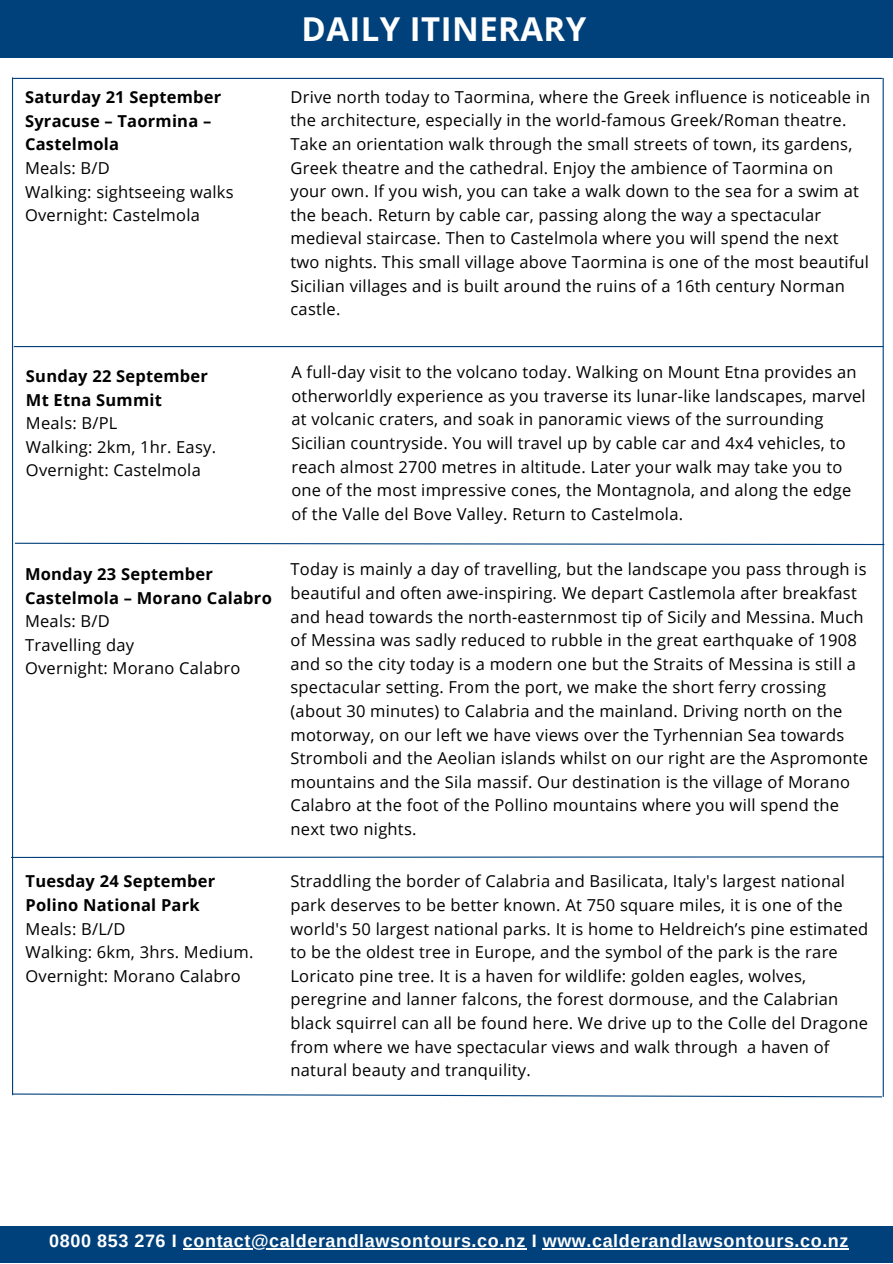
<style>
.page{position:relative;width:893px;height:1264px;background:#fff}
.page>*{position:absolute;margin:0;border:0;box-sizing:border-box;transform-origin:0 0}
.t1{font:700 32.85px "Open Sans";letter-spacing:.015em;color:#fff}
.t2{font:700 18px "Arimo";letter-spacing:.03em;color:#fff}
.t3{font:16.5px/23.5px "Open Sans";letter-spacing:.015em;color:#000}
.t4{font:700 16.5px/23.5px "Open Sans";letter-spacing:.015em;color:#000}
</style>
<div class="page">
<div style="left:0;top:0;width:892px;height:57px;background:#00417b"></div>
<hr style="left:13px;top:78px;width:869px;height:1px;background:#00417b">
<hr style="left:14px;top:346px;width:869px;height:1px;background:#00417b">
<hr style="left:12px;top:77px;width:1px;height:1018px;background:#00417b">
<hr style="left:882px;top:78px;width:1px;height:1018px;background:#00417b">
<div style="left:0;top:1226px;width:892px;height:36px;background:#00417b"></div>
<svg style="left:11px;top:855px;width:873px;height:3px"></svg>
<svg style="left:12px;top:1092px;width:871px;height:5px"></svg>
<svg style="left:14px;top:542px;width:871px;height:3px"></svg>
<hr style="left:183px;top:1248px;width:343px;height:1px;background:#fff">
<hr style="left:542px;top:1248px;width:307px;height:1px;background:#fff">
<p class="t4" style="left:25px;top:85px;width:198px">Saturday 21 September</p>
<p class="t4" style="left:25px;top:109px;width:188px">Syracuse – Taormina –<br>Castelmola</p>
<p class="t3" style="left:25px;top:156px;width:86px">Meals: B/D</p>
<p class="t3" style="left:25px;top:179px;width:210px">Walking: sightseeing walks</p>
<p class="t3" style="left:25px;top:203px;width:176px">Overnight: Castelmola</p>
<p class="t1" style="left:301px;top:6px;width:286px">DAILY ITINERARY</p>
<p class="t3" style="left:290px;top:85px;width:581px">Drive north today to Taormina, where the Greek influence is noticeable in the architecture, especially in the world-famous Greek/Roman theatre.<br>Take an orientation walk through the small streets of town, its gardens, Greek theatre and the cathedral. Enjoy the ambience of Taormina on your own. If you wish, you can take a walk down to the sea for a swim at the beach. Return by cable car, passing along the way a spectacular medieval staircase. Then to Castelmola where you will spend the next two nights. This small village above Taormina is one of the most beautiful Sicilian villages and is built around the ruins of a 16th century Norman castle.</p>
<p class="t4" style="left:26px;top:364px;width:183px">Sunday 22 September</p>
<p class="t4" style="left:26px;top:387px;width:137px">Mt Etna Summit</p>
<p class="t3" style="left:26px;top:411px;width:93px">Meals: B/PL</p>
<p class="t3" style="left:26px;top:434px;width:192px">Walking: 2km, 1hr. Easy.</p>
<p class="t3" style="left:26px;top:458px;width:176px">Overnight: Castelmola</p>
<p class="t4" style="left:25px;top:562px;width:189px">Monday 23 September</p>
<p class="t4" style="left:25px;top:585px;width:248px">Castelmola – Morano Calabro</p>
<p class="t3" style="left:25px;top:609px;width:86px">Meals: B/D</p>
<p class="t3" style="left:25px;top:632px;width:110px">Travelling day</p>
<p class="t3" style="left:25px;top:656px;width:217px">Overnight: Morano Calabro</p>
<p class="t4" style="left:26px;top:869px;width:191px">Tuesday 24 September</p>
<p class="t4" style="left:26px;top:892px;width:176px">Polino National Park</p>
<p class="t3" style="left:26px;top:916px;width:101px">Meals: B/L/D</p>
<p class="t3" style="left:26px;top:939px;width:229px">Walking: 6km, 3hrs. Medium.</p>
<p class="t3" style="left:26px;top:963px;width:217px">Overnight: Morano Calabro</p>
<p class="t3" style="left:291px;top:360px;width:576px">A full-day visit to the volcano today. Walking on Mount Etna provides an otherworldly experience as you traverse its lunar-like landscapes, marvel at volcanic craters, and soak in panoramic views of the surrounding Sicilian countryside. You will travel up by cable car and 4x4 vehicles, to reach almost 2700 metres in altitude. Later your walk may take you to one of the most impressive cones, the Montagnola, and along the edge of the Valle del Bove Valley. Return to Castelmola.</p>
<p class="t3" style="left:290px;top:557px;width:579px">Today is mainly a day of travelling, but the landscape you pass through is beautiful and often awe-inspiring. We depart Castlemola after breakfast and head towards the north-easternmost tip of Sicily and Messina. Much of Messina was sadly reduced to rubble in the great earthquake of 1908 and so the city today is a modern one but the Straits of Messina is still a spectacular setting. From the port, we make the short ferry crossing (about 30 minutes) to Calabria and the mainland. Driving north on the motorway, on our left we have views over the Tyrhennian Sea towards Stromboli and the Aeolian islands whilst on our right are the Aspromonte mountains and the Sila massif. Our destination is the village of Morano Calabro at the foot of the Pollino mountains where you will spend the next two nights.</p>
<p class="t3" style="left:290px;top:869px;width:579px">Straddling the border of Calabria and Basilicata, Italy's largest national park deserves to be better known. At 750 square miles, it is one of the world's 50 largest national parks. It is home to Heldreich’s pine estimated to be the oldest tree in Europe, and the symbol of the park is the rare Loricato pine tree. It is a haven for wildlife: golden eagles, wolves, peregrine and lanner falcons, the forest dormouse, and the Calabrian black squirrel can all be found here. We drive up to the Colle del Dragone from where we have spectacular views and walk through a haven of natural beauty and tranquility.</p>
<p class="t2" style="left:49px;top:1230px;width:800px">0800 853 276 I contact@calderandlawsontours.co.nz I www.calderandlawsontours.co.nz</p>
</div>
